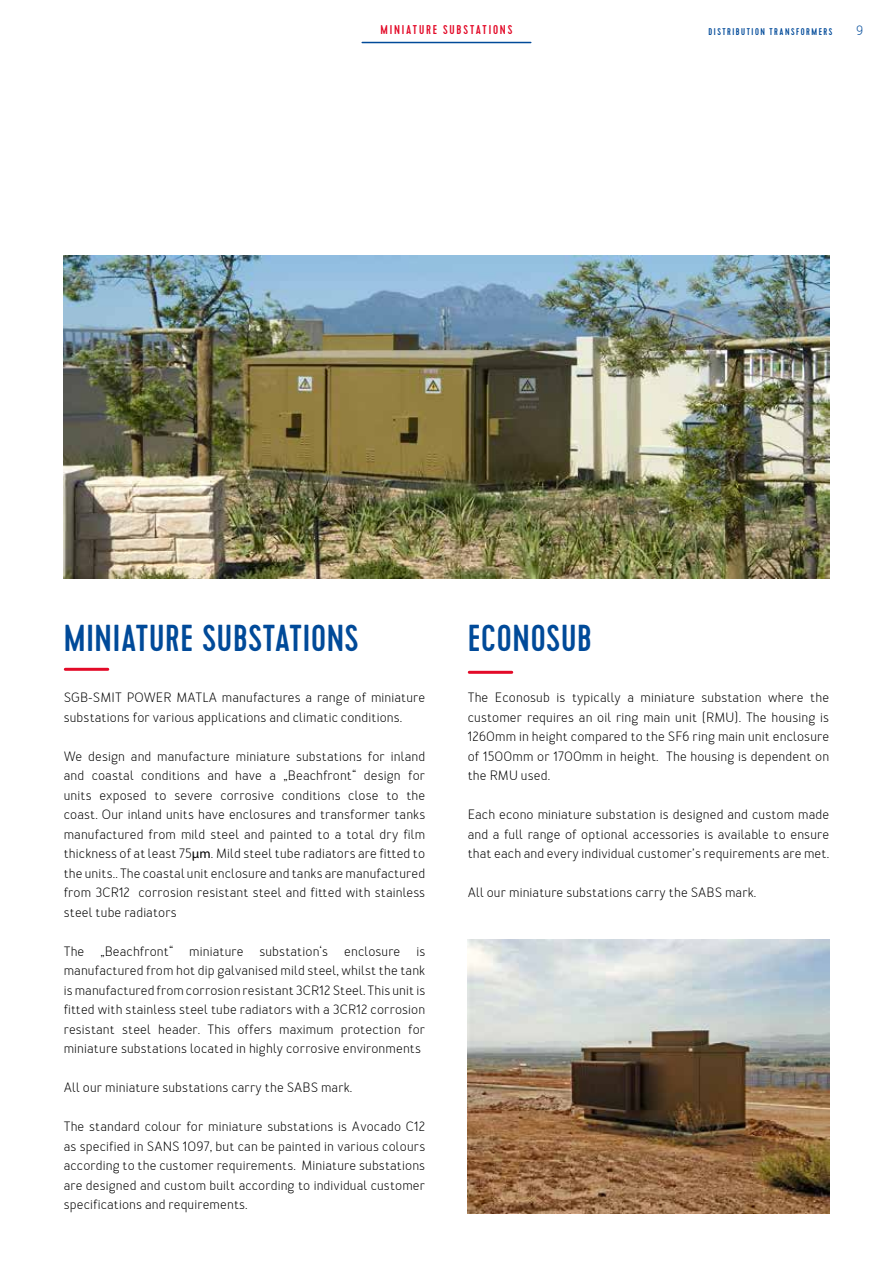
<style>
.page{position:relative;width:893px;height:1263px;background:#fff}
.page>*{position:absolute;margin:0;border:0;box-sizing:border-box;transform-origin:0 0}
.t1{font:500 37.5px "Cervo";letter-spacing:.02em;color:#004a99}
.t2{font:13.5px/19.5px "Merlo";letter-spacing:.01em;color:#000;text-align:justify}
.t3{font:13.5px "Merlo";color:#004a99}
.t4{font:500 12.75px "Cervo";letter-spacing:.14em;color:#e30a28}
.t5{font:500 9.75px "Cervo";letter-spacing:.155em;color:#004a99}
.s1{font-family:"Myriad Pro"}
</style>
<div class="page">
<hr style="left:362px;top:42px;width:169px;height:1px;background:#004a99">
<hr style="left:65px;top:668px;width:43px;height:3px;background:#e30a28">
<hr style="left:469px;top:671px;width:43px;height:3px;background:#e30a28">
<img style="left:64px;top:255px;width:765px;height:323px">
<img style="left:468px;top:939px;width:361px;height:274px">
<p class="t4" style="left:381px;top:23px;width:133px">MINIATURE SUBSTATIONS</p>
<p class="t5" style="left:709px;top:26px;width:125px">DISTRIBUTION TRANSFORMERS</p>
<p class="t3" style="left:856px;top:23px;width:9px">9</p>
<h1 class="t1" style="left:64px;top:616px;width:296px">MINIATURE SUBSTATIONS</h1>
<h1 class="t1" style="left:468px;top:616px;width:126px">ECONOSUB</h1>
<p class="t2" style="left:64px;top:688px;width:363px">SGB-SMIT POWER MATLA manufactures a range of miniature substations for various applications and climatic conditions.</p>
<p class="t2" style="left:64px;top:747px;width:363px">We design and manufacture miniature substations for inland and coastal conditions and have a „Beachfront“ design for units exposed to severe corrosive conditions close to the coast. Our inland units have enclosures and transformer tanks manufactured from mild steel and painted to a total dry film thickness of at least 75<span class="s1">μm</span>. Mild steel tube radiators are fitted to the units.. The coastal unit enclosure and tanks are manufactured from 3CR12 corrosion resistant steel and fitted with stainless steel tube radiators</p>
<p class="t2" style="left:64px;top:942px;width:363px">The „Beachfront“ miniature substation‘s enclosure is manufactured from hot dip galvanised mild steel, whilst the tank is manufactured from corrosion resistant 3CR12 Steel. This unit is fitted with stainless steel tube radiators with a 3CR12 corrosion resistant steel header. This offers maximum protection for miniature substations located in highly corrosive environments</p>
<p class="t2" style="left:64px;top:1078px;width:290px">All our miniature substations carry the SABS mark.</p>
<p class="t2" style="left:64px;top:1117px;width:363px">The standard colour for miniature substations is Avocado C12 as specified in SANS 1097, but can be painted in various colours according to the customer requirements. Miniature substations are designed and custom built according to individual customer specifications and requirements.</p>
<p class="t2" style="left:468px;top:688px;width:363px">The Econosub is typically a miniature substation where the customer requires an oil ring main unit (RMU). The housing is 1260mm in height compared to the SF6 ring main unit enclosure of 1500mm or 1700mm in height. The housing is dependent on the RMU used.</p>
<p class="t2" style="left:468px;top:805px;width:363px">Each econo miniature substation is designed and custom made and a full range of optional accessories is available to ensure that each and every individual customer’s requirements are met.</p>
<p class="t2" style="left:468px;top:883px;width:290px">All our miniature substations carry the SABS mark.</p>
</div>
